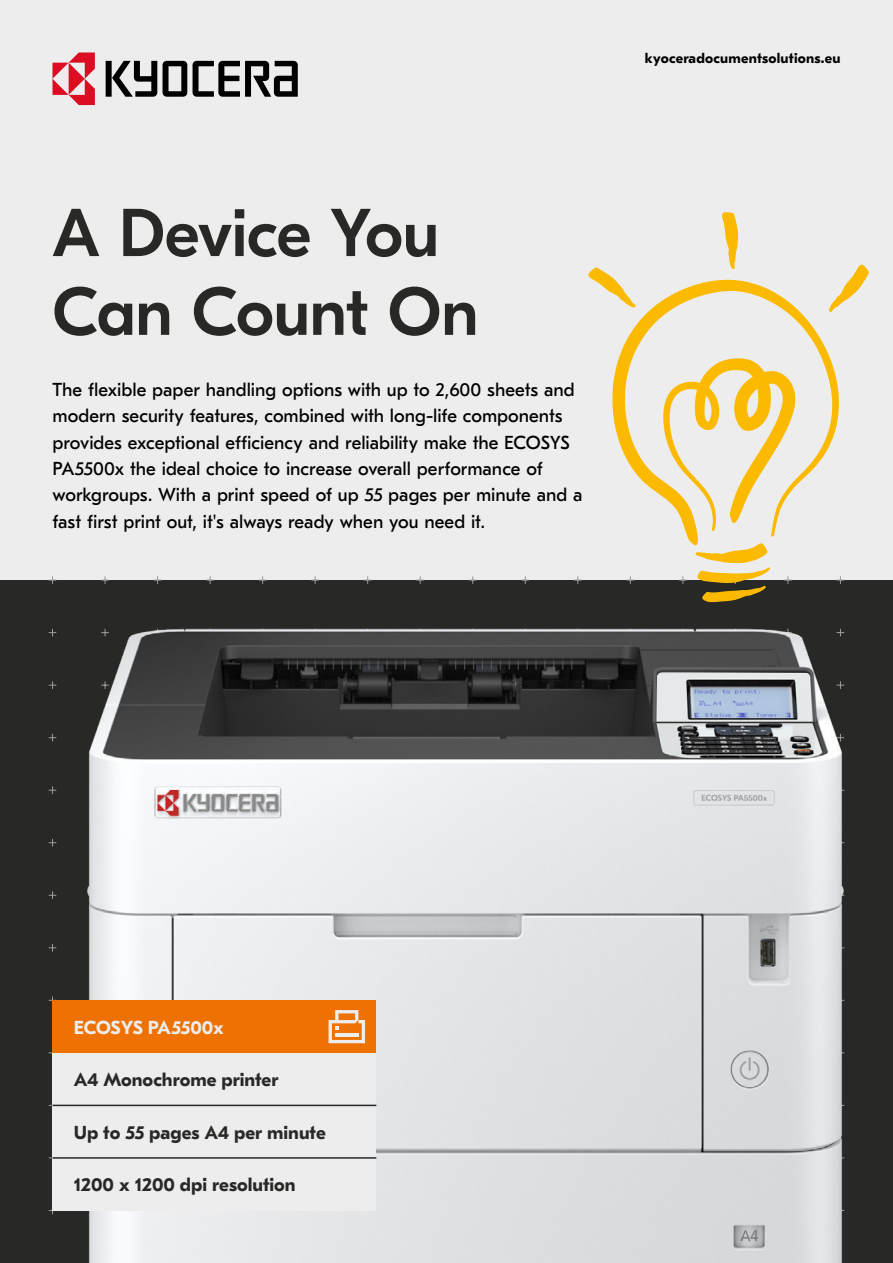
<style>
.page{position:relative;width:893px;height:1263px;background:#ededed}
.page>*{position:absolute;margin:0;border:0;box-sizing:border-box;transform-origin:0 0}
.t1{font:500 67.5px/78.8px "GT Eesti Pro Display";letter-spacing:-.01em;color:#282827}
.t2{font:18.75px/26.2px "GT Eesti Pro Text";color:#000}
.t3{font:700 18.75px "GT Eesti Pro Text";color:#282827}
.t4{font:700 18.75px "GT Eesti Pro Text";letter-spacing:-.01em;color:#ededed}
.t5{font:700 14.25px "GT Eesti Pro Text";letter-spacing:.015em;color:#000}
</style>
<div class="page">
<div style="left:0;top:580px;width:893px;height:683px;background:#282827"></div>
<svg style="left:193px;top:61px;width:105px;height:36px"></svg>
<svg style="left:163px;top:61px;width:24px;height:36px"></svg>
<svg style="left:106px;top:61px;width:51px;height:36px"></svg>
<svg style="left:53px;top:53px;width:42px;height:52px"></svg>
<img style="left:48px;top:628px;width:797px;height:635px">
<div style="left:53px;top:1158px;width:323px;height:52px;background:#ededed"></div>
<div style="left:53px;top:1105px;width:323px;height:53px;background:#ededed"></div>
<div style="left:53px;top:1053px;width:323px;height:52px;background:#ededed"></div>
<div style="left:53px;top:1000px;width:323px;height:53px;background:#ee7203"></div>
<hr style="left:53px;top:1105px;width:323px;height:1px;background:#282827">
<hr style="left:53px;top:1157px;width:323px;height:2px;background:#282827">
<svg style="left:329px;top:1010px;width:36px;height:33px"></svg>
<svg style="left:588px;top:268px;width:27px;height:25px"></svg>
<svg style="left:839px;top:264px;width:30px;height:41px"></svg>
<svg style="left:612px;top:280px;width:227px;height:265px"></svg>
<svg style="left:722px;top:212px;width:16px;height:57px"></svg>
<svg style="left:695px;top:543px;width:75px;height:59px"></svg>
<h1 class="t1" style="left:53px;top:195px;width:427px">A Device You<br>Can Count On</h1>
<p class="t2" style="left:53px;top:377px;width:531px">The flexible paper handling options with up to 2,600 sheets and modern security features, combined with long-life components provides exceptional efficiency and reliability make the ECOSYS PA5500x the ideal choice to increase overall performance of workgroups. With a print speed of up 55 pages per minute and a fast first print out, it's always ready when you need it.</p>
<p class="t5" style="left:645px;top:51px;width:197px">kyoceradocumentsolutions.eu</p>
<p class="t4" style="left:74px;top:1017px;width:152px">ECOSYS PA5500x</p>
<p class="t3" style="left:74px;top:1069px;width:206px">A4 Monochrome printer</p>
<p class="t3" style="left:74px;top:1122px;width:254px">Up to 55 pages A4 per minute</p>
<p class="t3" style="left:74px;top:1174px;width:223px">1200 x 1200 dpi resolution</p>
</div>
